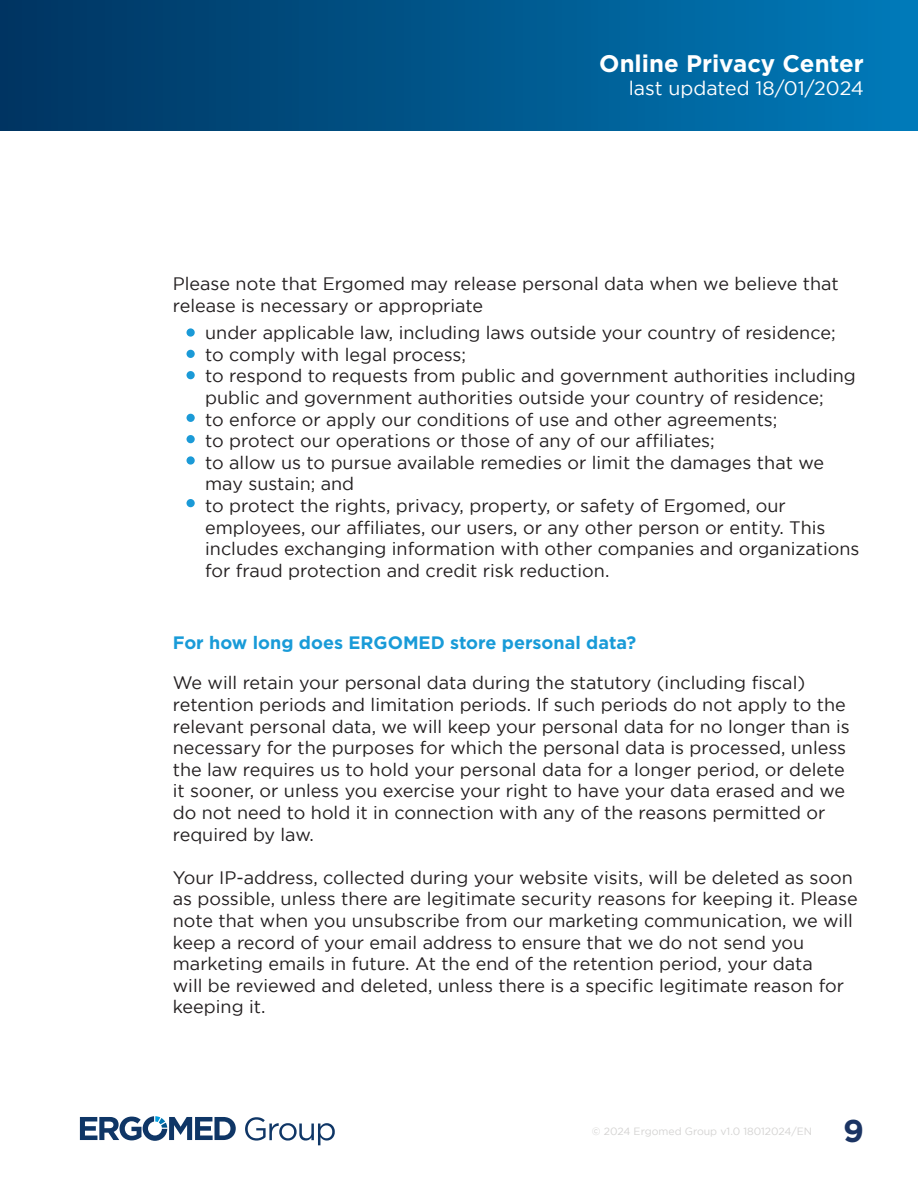
<style>
.page{position:relative;width:918px;height:1188px;background:#fff}
.page>*{position:absolute;margin:0;border:0;box-sizing:border-box;transform-origin:0 0}
.t1{font:700 31.5px "Gotham";color:#1b3463}
.t2{font:700 24px "Gotham";color:#fff}
.t3{font:19.5px "Gotham";color:#fff}
.t4{font:18px/21.6px "Gotham";color:#231f20}
.t5{font:700 18px "Gotham";color:#199bd8}
.t6{font:10.5px "Gotham";color:#d4d3d2}
</style>
<div class="page">
<div style="left:0;top:0;width:918px;height:130px;background:linear-gradient(to right,#003360,#007ab9)"></div>
<div style="left:187px;top:328px;width:8px;height:9px;background:#1b9ad7;border-radius:50%"></div>
<div style="left:187px;top:414px;width:8px;height:8px;background:#1b9ad7;border-radius:50%"></div>
<div style="left:187px;top:499px;width:8px;height:8px;background:#1b9ad7;border-radius:50%"></div>
<div style="left:187px;top:350px;width:8px;height:8px;background:#1b9ad7;border-radius:50%"></div>
<div style="left:187px;top:435px;width:8px;height:8px;background:#1b9ad7;border-radius:50%"></div>
<div style="left:187px;top:371px;width:8px;height:8px;background:#1b9ad7;border-radius:50%"></div>
<div style="left:187px;top:456px;width:8px;height:9px;background:#1b9ad7;border-radius:50%"></div>
<svg style="left:80px;top:1116px;width:156px;height:25px"></svg>
<svg style="left:245px;top:1117px;width:90px;height:28px"></svg>
<p class="t2" style="left:599px;top:49px;width:266px">Online Privacy Center</p>
<p class="t3" style="left:629px;top:77px;width:237px">last updated 18/01/2024</p>
<p class="t4" style="left:173px;top:273px;width:667px">Please note that Ergomed may release personal data when we believe that release is necessary or appropriate</p>
<p class="t4" style="left:205px;top:322px;width:632px">under applicable law, including laws outside your country of residence;</p>
<p class="t4" style="left:205px;top:343px;width:262px">to comply with legal process;</p>
<p class="t4" style="left:205px;top:365px;width:652px">to respond to requests from public and government authorities including public and government authorities outside your country of residence;</p>
<p class="t4" style="left:205px;top:408px;width:574px">to enforce or apply our conditions of use and other agreements;</p>
<p class="t4" style="left:205px;top:430px;width:511px">to protect our operations or those of any of our affiliates;</p>
<p class="t4" style="left:205px;top:451px;width:620px">to allow us to pursue available remedies or limit the damages that we may sustain; and</p>
<p class="t4" style="left:205px;top:495px;width:582px">to protect the rights, privacy, property, or safety of Ergomed, our</p>
<p class="t4" style="left:205px;top:516px;width:656px">employees, our affiliates, our users, or any other person or entity. This includes exchanging information with other companies and organizations for fraud protection and credit risk reduction.</p>
<p class="t5" style="left:173px;top:632px;width:465px">For how long does ERGOMED store personal data?</p>
<p class="t4" style="left:173px;top:672px;width:634px">We will retain your personal data during the statutory (including fiscal)</p>
<p class="t4" style="left:173px;top:694px;width:678px">retention periods and limitation periods. If such periods do not apply to the relevant personal data, we will keep your personal data for no longer than is necessary for the purposes for which the personal data is processed, unless the law requires us to hold your personal data for a longer period, or delete it sooner, or unless you exercise your right to have your data erased and we do not need to hold it in connection with any of the reasons permitted or required by law.</p>
<p class="t4" style="left:173px;top:866px;width:687px">Your IP-address, collected during your website visits, will be deleted as soon as possible, unless there are legitimate security reasons for keeping it. Please note that when you unsubscribe from our marketing communication, we will keep a record of your email address to ensure that we do not send you</p>
<p class="t4" style="left:173px;top:953px;width:673px">marketing emails in future. At the end of the retention period, your data will be reviewed and deleted, unless there is a specific legitimate reason for keeping it.</p>
<p class="t6" style="left:592px;top:1126px;width:222px">© 2024 Ergomed Group v1.0 18012024/EN</p>
<p class="t1" style="left:843px;top:1113px;width:22px">9</p>
</div>
